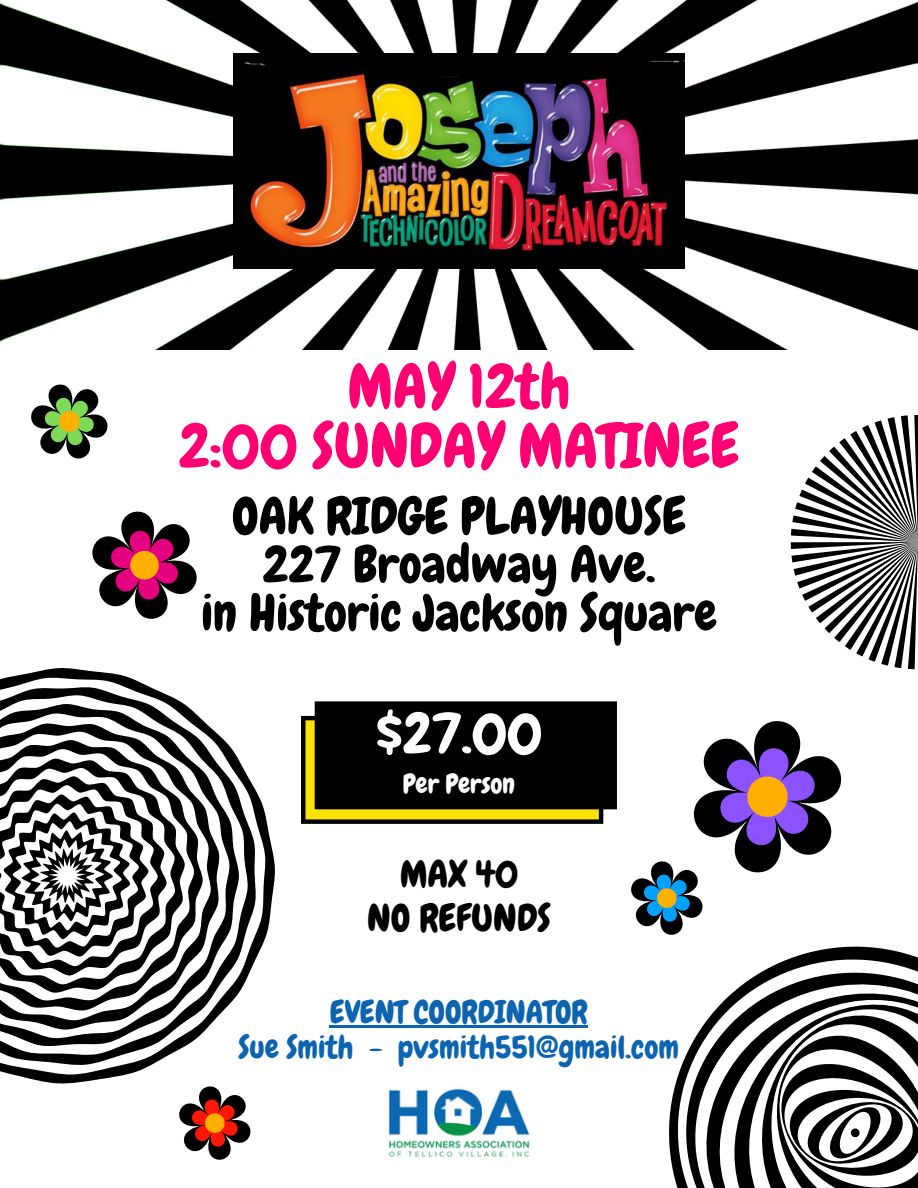
<style>
.page{position:relative;width:918px;height:1188px;background:#fff}
.page>*{position:absolute;margin:0;border:0;box-sizing:border-box;transform-origin:0 0}
.t1{font:61.5px/59.7px "Chewy";color:#ff0072;text-align:center}
.t2{font:57px "Chewy";color:#fff}
.t3{font:51px/48.3px "Chewy";color:#000;text-align:center}
.t4{font:37.5px "Chewy";color:#000}
.t5{font:31.5px/34.8px "Chewy";color:#0c64b1;text-align:center}
.t6{font:27px "Chewy";color:#fff}
</style>
<div class="page">
<img style="left:0;top:0;width:918px;height:350px">
<img style="left:234px;top:54px;width:451px;height:215px">
<svg style="left:669px;top:946px;width:249px;height:242px"></svg>
<svg style="left:0;top:668px;width:275px;height:416px"></svg>
<div style="left:303px;top:718px;width:298px;height:104px;background:#f9e100"></div>
<div style="left:301px;top:716px;width:302px;height:108px;border:4px solid #000"></div>
<div style="left:317px;top:704px;width:298px;height:103px;background:#000"></div>
<div style="left:315px;top:701px;width:302px;height:108px;border:4px solid #000"></div>
<hr style="left:330px;top:1026px;width:258px;height:2px;background:#0c64b1">
<svg style="left:154px;top:1058px;width:121px;height:102px"></svg>
<svg style="left:606px;top:711px;width:242px;height:252px"></svg>
<svg style="left:31px;top:384px;width:166px;height:235px"></svg>
<svg style="left:791px;top:415px;width:127px;height:254px"></svg>
<img style="left:388px;top:1088px;width:142px;height:70px">
<p class="t1" style="left:179px;top:357px;width:562px">MAY 12th<br>2:00 SUNDAY MATINEE</p>
<p class="t3" style="left:201px;top:492px;width:517px">OAK RIDGE PLAYHOUSE<br>227 Broadway Ave.<br>in Historic Jackson Square</p>
<p class="t2" style="left:376px;top:697px;width:168px">$27.00</p>
<p class="t6" style="left:403px;top:767px;width:114px">Per Person</p>
<p class="t4" style="left:400px;top:851px;width:120px">MAX 40</p>
<h2 class="t4" style="left:367px;top:895px;width:185px">NO REFUNDS</h2>
<h1 class="t5" style="left:239px;top:995px;width:442px">EVENT COORDINATOR<br>Sue Smith - pvsmith551@gmail.com</h1>
</div>
